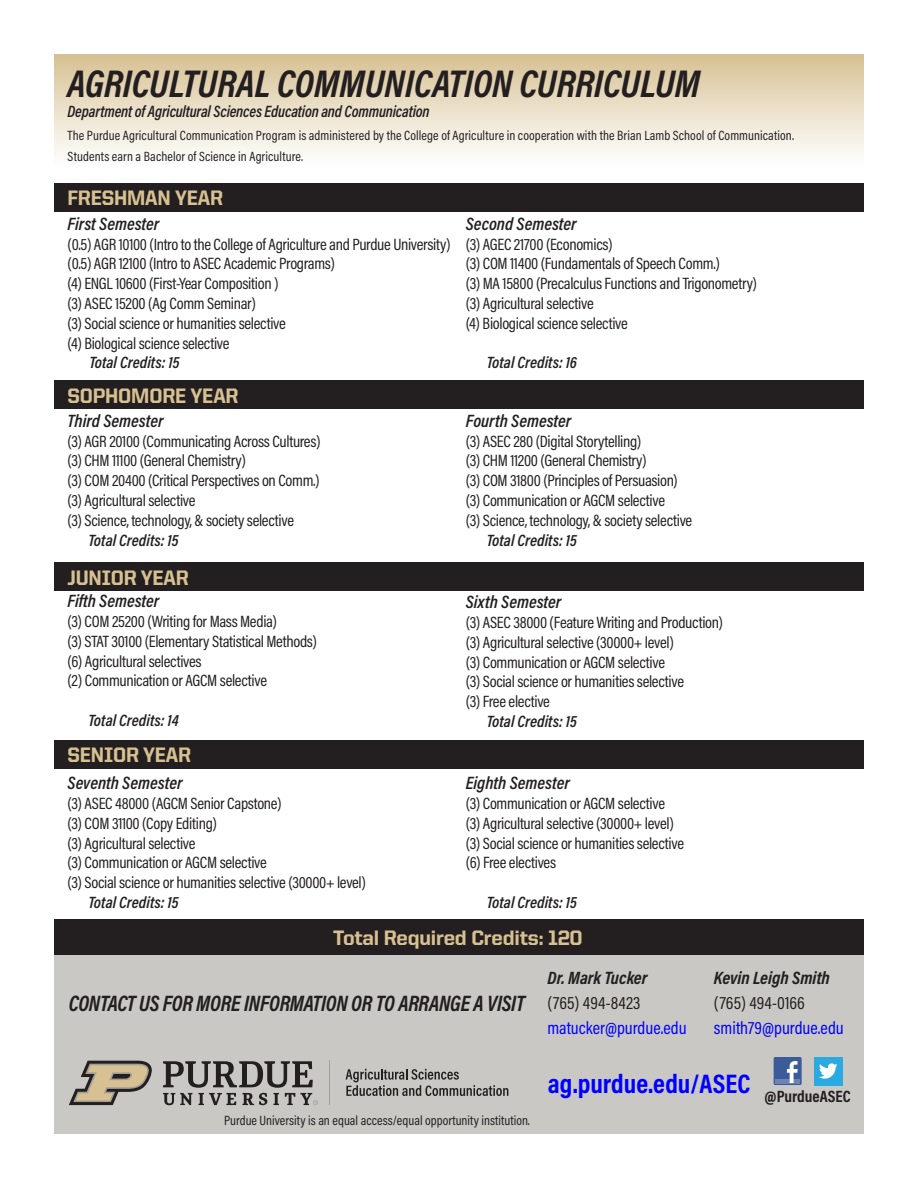
<style>
.page{position:relative;width:918px;height:1188px;background:#fff}
.page>*{position:absolute;margin:0;border:0;box-sizing:border-box;transform-origin:0 0}
.t1{font:italic 700 39px "Acumin Pro Cond";color:#231f20}
.t2{font:700 27px "Acumin Pro Cond";color:#00f}
.t3{font:italic 700 22.5px "Acumin Pro Cond";letter-spacing:-.01em;color:#231f20;scale:.95 1}
.Paragraph_Style_1{font:800 21px "United Sans Reg";letter-spacing:-.01em;color:#d7c091;scale:.95 1}
.t4{font:italic 600 18px "Acumin Pro Cond";color:#231f20}
.Paragraph_Style_1-2{font:18px "Acumin Pro Cond";color:#00f}
.Paragraph_Style_1-3{font:italic 700 18px "Acumin Pro Cond";color:#231f20}
.Paragraph_Style_1-4{font:18px "Acumin Pro Cond";letter-spacing:.005em;color:#231f20}
.t5{font:16.5px "Acumin Pro Cond";letter-spacing:-.02em;color:#231f20}
.t6{font:italic 600 16.5px "Acumin Pro Cond";color:#231f20}
.t7{font:italic 600 16.5px "Acumin Pro Cond";color:#231f20;scale:.95 1}
.t8{font:700 16.5px "Acumin Pro Cond";color:#231f20}
.t9{font:13.5px/21px "Acumin Pro Cond";letter-spacing:.005em;color:#231f20}
</style>
<div class="page">
<div style="left:54px;top:54px;width:810px;height:114px;background:linear-gradient(to bottom,#d7c193,#fff)"></div>
<div style="left:54px;top:946px;width:810px;height:188px;background:#cac8c4"></div>
<div style="left:54px;top:919px;width:810px;height:36px;background:#231f20"></div>
<div style="left:54px;top:740px;width:810px;height:28px;background:#231f20"></div>
<div style="left:54px;top:183px;width:810px;height:28px;background:#231f20"></div>
<div style="left:54px;top:381px;width:810px;height:28px;background:#231f20"></div>
<div style="left:54px;top:563px;width:810px;height:28px;background:#231f20"></div>
<svg style="left:346px;top:1069px;width:162px;height:27px"></svg>
<hr style="left:329px;top:1061px;width:1px;height:44px;background:#a19d97">
<svg style="left:69px;top:1061px;width:83px;height:44px"></svg>
<svg style="left:163px;top:1061px;width:155px;height:44px"></svg>
<div style="left:774px;top:1057px;width:28px;height:28px;background:#3b5b99;border-radius:2px"></div>
<hr style="left:776px;top:1079px;width:24px;height:4px;background:#6d84b3">
<svg style="left:787px;top:1061px;width:11px;height:22px"></svg>
<div style="left:814px;top:1057px;width:28px;height:28px;background:#2aaae1"></div>
<svg style="left:819px;top:1063px;width:18px;height:16px"></svg>
<p class="t1" style="left:68px;top:58px;width:634px">AGRICULTURAL COMMUNICATION CURRICULUM</p>
<p class="t7" style="left:68px;top:100px;width:383px">Department of Agricultural Sciences Education and Communication</p>
<p class="t9" style="left:68px;top:125px;width:728px">The Purdue Agricultural Communication Program is administered by the College of Agriculture in cooperation with the Brian Lamb School of Communication.<br>Students earn a Bachelor of Science in Agriculture.</p>
<p class="Paragraph_Style_1" style="left:68px;top:186px;width:165px">FRESHMAN YEAR</p>
<p class="t4" style="left:68px;top:212px;width:93px">First Semester</p>
<p class="t5" style="left:68px;top:233px;width:385px">(0.5) AGR 10100 (Intro to the College of Agriculture and Purdue University)</p>
<p class="t5" style="left:68px;top:253px;width:269px">(0.5) AGR 12100 (Intro to ASEC Academic Programs)</p>
<p class="t5" style="left:68px;top:273px;width:213px">(4) ENGL 10600 (First-Year Composition )</p>
<p class="t5" style="left:68px;top:293px;width:190px">(3) ASEC 15200 (Ag Comm Seminar)</p>
<p class="t5" style="left:68px;top:312px;width:220px">(3) Social science or humanities selective</p>
<p class="t5" style="left:68px;top:332px;width:164px">(4) Biological science selective</p>
<p class="t6" style="left:89px;top:352px;width:92px">Total Credits: 15</p>
<p class="Paragraph_Style_1" style="left:68px;top:384px;width:182px">SOPHOMORE YEAR</p>
<p class="t4" style="left:68px;top:409px;width:97px">Third Semester</p>
<p class="t5" style="left:68px;top:430px;width:255px">(3) AGR 20100 (Communicating Across Cultures)</p>
<p class="t5" style="left:68px;top:450px;width:180px">(3) CHM 11100 (General Chemistry)</p>
<p class="t5" style="left:68px;top:470px;width:254px">(3) COM 20400 (Critical Perspectives on Comm.)</p>
<p class="t5" style="left:68px;top:490px;width:130px">(3) Agricultural selective</p>
<p class="t5" style="left:68px;top:510px;width:228px">(3) Science, technology, &amp; society selective</p>
<p class="t6" style="left:89px;top:529px;width:92px">Total Credits: 15</p>
<p class="Paragraph_Style_1" style="left:68px;top:566px;width:129px">JUNIOR YEAR</p>
<p class="t4" style="left:68px;top:589px;width:93px">Fifth Semester</p>
<p class="t5" style="left:68px;top:611px;width:211px">(3) COM 25200 (Writing for Mass Media)</p>
<p class="t5" style="left:68px;top:630px;width:251px">(3) STAT 30100 (Elementary Statistical Methods)</p>
<p class="t5" style="left:68px;top:650px;width:136px">(6) Agricultural selectives</p>
<p class="t5" style="left:68px;top:670px;width:201px">(2) Communication or AGCM selective</p>
<p class="t6" style="left:89px;top:709px;width:92px">Total Credits: 14</p>
<p class="Paragraph_Style_1" style="left:68px;top:744px;width:132px">SENIOR YEAR</p>
<p class="t4" style="left:68px;top:771px;width:116px">Seventh Semester</p>
<p class="t5" style="left:68px;top:793px;width:216px">(3) ASEC 48000 (AGCM Senior Capstone)</p>
<p class="t5" style="left:68px;top:812px;width:151px">(3) COM 31100 (Copy Editing)</p>
<p class="t5" style="left:68px;top:832px;width:130px">(3) Agricultural selective</p>
<p class="t5" style="left:68px;top:852px;width:201px">(3) Communication or AGCM selective</p>
<p class="t5" style="left:68px;top:872px;width:300px">(3) Social science or humanities selective (30000+ level)</p>
<p class="t6" style="left:89px;top:891px;width:92px">Total Credits: 15</p>
<p class="t4" style="left:466px;top:212px;width:112px">Second Semester</p>
<p class="t5" style="left:466px;top:233px;width:149px">(3) AGEC 21700 (Economics)</p>
<p class="t5" style="left:466px;top:253px;width:256px">(3) COM 11400 (Fundamentals of Speech Comm.)</p>
<p class="t5" style="left:466px;top:273px;width:293px">(3) MA 15800 (Precalculus Functions and Trigonometry)</p>
<p class="t5" style="left:466px;top:293px;width:130px">(3) Agricultural selective</p>
<p class="t5" style="left:466px;top:312px;width:164px">(4) Biological science selective</p>
<p class="t6" style="left:487px;top:352px;width:92px">Total Credits: 16</p>
<p class="t4" style="left:466px;top:409px;width:107px">Fourth Semester</p>
<p class="t5" style="left:466px;top:430px;width:177px">(3) ASEC 280 (Digital Storytelling)</p>
<p class="t5" style="left:466px;top:450px;width:182px">(3) CHM 11200 (General Chemistry)</p>
<p class="t5" style="left:466px;top:470px;width:214px">(3) COM 31800 (Principles of Persuasion)</p>
<p class="t5" style="left:466px;top:490px;width:201px">(3) Communication or AGCM selective</p>
<p class="t5" style="left:466px;top:510px;width:228px">(3) Science, technology, &amp; society selective</p>
<p class="t6" style="left:487px;top:529px;width:92px">Total Credits: 15</p>
<p class="t4" style="left:466px;top:590px;width:97px">Sixth Semester</p>
<p class="t5" style="left:466px;top:612px;width:259px">(3) ASEC 38000 (Feature Writing and Production)</p>
<p class="t5" style="left:466px;top:631px;width:210px">(3) Agricultural selective (30000+ level)</p>
<p class="t5" style="left:466px;top:651px;width:201px">(3) Communication or AGCM selective</p>
<p class="t5" style="left:466px;top:671px;width:220px">(3) Social science or humanities selective</p>
<p class="t5" style="left:466px;top:691px;width:86px">(3) Free elective</p>
<p class="t6" style="left:487px;top:710px;width:92px">Total Credits: 15</p>
<p class="t4" style="left:466px;top:771px;width:106px">Eighth Semester</p>
<p class="t5" style="left:466px;top:793px;width:201px">(3) Communication or AGCM selective</p>
<p class="t5" style="left:466px;top:812px;width:210px">(3) Agricultural selective (30000+ level)</p>
<p class="t5" style="left:466px;top:832px;width:220px">(3) Social science or humanities selective</p>
<p class="t5" style="left:466px;top:852px;width:92px">(6) Free electives</p>
<p class="t6" style="left:487px;top:891px;width:92px">Total Credits: 15</p>
<p class="Paragraph_Style_1" style="left:333px;top:926px;width:264px">Total Required Credits: 120</p>
<p class="Paragraph_Style_1-3" style="left:548px;top:966px;width:101px">Dr. Mark Tucker</p>
<p class="Paragraph_Style_1-4" style="left:548px;top:991px;width:94px">(765) 494-8423</p>
<p class="Paragraph_Style_1-2" style="left:548px;top:1016px;width:141px">matucker@purdue.edu</p>
<p class="Paragraph_Style_1-3" style="left:714px;top:966px;width:117px">Kevin Leigh Smith</p>
<p class="Paragraph_Style_1-4" style="left:714px;top:991px;width:92px">(765) 494-0166</p>
<p class="Paragraph_Style_1-2" style="left:714px;top:1016px;width:131px">smith79@purdue.edu</p>
<p class="t2" style="left:548px;top:1066px;width:204px">ag.purdue.edu/ASEC</p>
<p class="t3" style="left:69px;top:988px;width:482px">CONTACT US FOR MORE INFORMATION OR TO ARRANGE A VISIT</p>
<p class="t8" style="left:765px;top:1085px;width:88px">@PurdueASEC</p>
<p class="t9" style="left:224px;top:1109px;width:307px">Purdue University is an equal access/equal opportunity institution.</p>
</div>
